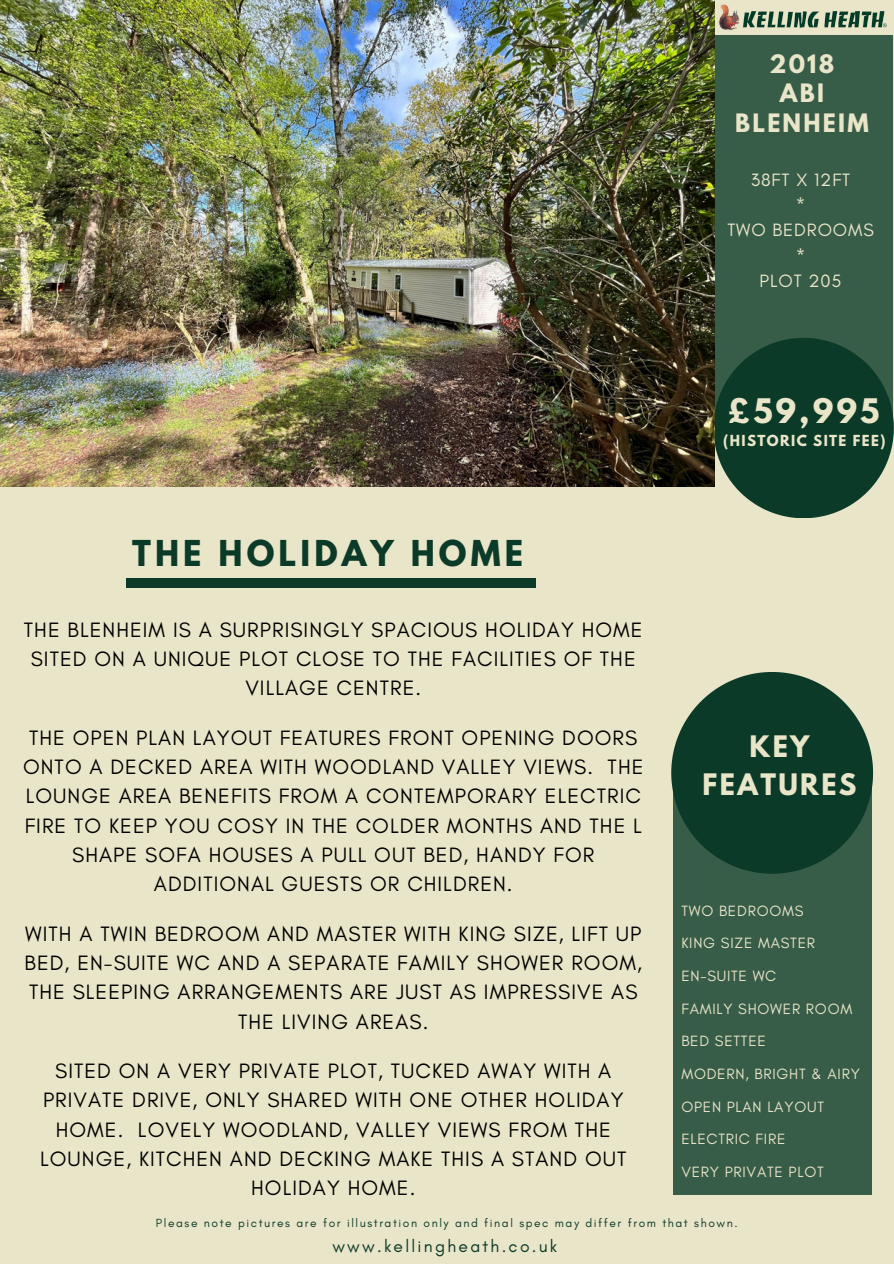
<style>
.page{position:relative;width:894px;height:1264px;background:#fff}
.page>*{position:absolute;margin:0;border:0;box-sizing:border-box;transform-origin:0 0}
.t1{font:700 31.65px "League Spartan";letter-spacing:.13em;color:#0b3a28}
.t2{font:700 30px "League Spartan";color:#e9e5c8}
.t3{font:700 26.25px/38.2px "League Spartan";letter-spacing:.09em;color:#e9e5c8;text-align:center}
.t4{font:700 22.5px/29.2px "League Spartan";letter-spacing:.1em;color:#e9e5c8;text-align:center}
.t5{font:21.15px/29.2px "Glacial Indifference";letter-spacing:.05em;color:#000;text-align:center}
.t6{font:18.15px/25.3px "Glacial Indifference";letter-spacing:.05em;color:#e9e5c8;text-align:center}
.t7{font:17.4px "Glacial Indifference";letter-spacing:.13em;color:#0b3a28}
.t8{font:15.15px "Glacial Indifference";letter-spacing:.05em;color:#e9e5c8}
.t9{font:700 13.5px "League Spartan";letter-spacing:.1em;color:#e9e5c8}
.t10{font:12px "Glacial Indifference";letter-spacing:.13em;color:#0b3a28}
</style>
<div class="page">
<div style="left:0;top:0;width:893px;height:1263px;background:#e9e5c8"></div>
<div style="left:714px;top:35px;width:177px;height:399px;background:#375c48"></div>
<svg style="left:713px;top:338px;width:180px;height:180px"></svg>
<div style="left:126px;top:578px;width:409px;height:9px;background:#0b3a28"></div>
<div style="left:673px;top:778px;width:198px;height:417px;background:#375c48"></div>
<svg style="left:671px;top:672px;width:201px;height:201px"></svg>
<img style="left:0;top:0;width:714px;height:486px">
<img style="left:707px;top:0;width:180px;height:35px">
<h4 class="t4" style="left:735px;top:52px;width:135px">2018<br>ABI<br>BLENHEIM</h4>
<p class="t6" style="left:750px;top:167px;width:101px">38FT X 12FT *</p>
<p class="t6" style="left:727px;top:217px;width:148px">TWO BEDROOMS *</p>
<h2 class="t6" style="left:759px;top:268px;width:83px">PLOT 205</h2>
<p class="t1" style="left:132px;top:538px;width:392px">THE HOLIDAY HOME</p>
<p class="t5" style="left:24px;top:614px;width:620px">THE BLENHEIM IS A SURPRISINGLY SPACIOUS HOLIDAY HOME<br>SITED ON A UNIQUE PLOT CLOSE TO THE FACILITIES OF THE<br>VILLAGE CENTRE.</p>
<p class="t5" style="left:23px;top:722px;width:621px">THE OPEN PLAN LAYOUT FEATURES FRONT OPENING DOORS ONTO A DECKED AREA WITH WOODLAND VALLEY VIEWS. THE LOUNGE AREA BENEFITS FROM A CONTEMPORARY ELECTRIC FIRE TO KEEP YOU COSY IN THE COLDER MONTHS AND THE L SHAPE SOFA HOUSES A PULL OUT BED, HANDY FOR ADDITIONAL GUESTS OR CHILDREN.</p>
<p class="t5" style="left:25px;top:918px;width:618px">WITH A TWIN BEDROOM AND MASTER WITH KING SIZE, LIFT UP BED, EN-SUITE WC AND A SEPARATE FAMILY SHOWER ROOM, THE SLEEPING ARRANGEMENTS ARE JUST AS IMPRESSIVE AS THE LIVING AREAS.</p>
<p class="t5" style="left:40px;top:1055px;width:587px">SITED ON A VERY PRIVATE PLOT, TUCKED AWAY WITH A PRIVATE DRIVE, ONLY SHARED WITH ONE OTHER HOLIDAY HOME. LOVELY WOODLAND, VALLEY VIEWS FROM THE LOUNGE, KITCHEN AND DECKING MAKE THIS A STAND OUT HOLIDAY HOME.</p>
<p class="t2" style="left:727px;top:395px;width:153px">£59,995</p>
<p class="t9" style="left:723px;top:434px;width:164px">(HISTORIC SITE FEE)</p>
<p class="t3" style="left:702px;top:730px;width:155px">KEY<br>FEATURES</p>
<p class="t8" style="left:681px;top:901px;width:124px">TWO BEDROOMS</p>
<h3 class="t8" style="left:681px;top:934px;width:135px">KING SIZE MASTER</h3>
<p class="t8" style="left:681px;top:966px;width:96px">EN-SUITE WC</p>
<p class="t8" style="left:681px;top:999px;width:172px">FAMILY SHOWER ROOM</p>
<p class="t8" style="left:681px;top:1031px;width:86px">BED SETTEE</p>
<h1 class="t8" style="left:681px;top:1064px;width:180px">MODERN, BRIGHT &amp; AIRY</h1>
<h4 class="t8" style="left:681px;top:1097px;width:144px">OPEN PLAN LAYOUT</h4>
<h4 class="t8" style="left:681px;top:1129px;width:106px">ELECTRIC FIRE</h4>
<h4 class="t8" style="left:681px;top:1162px;width:144px">VERY PRIVATE PLOT</h4>
<h5 class="t10" style="left:156px;top:1215px;width:583px">Please note pictures are for illustration only and final spec may differ from that shown.</h5>
<p class="t7" style="left:332px;top:1234px;width:226px">www.kellingheath.co.uk</p>
</div>
